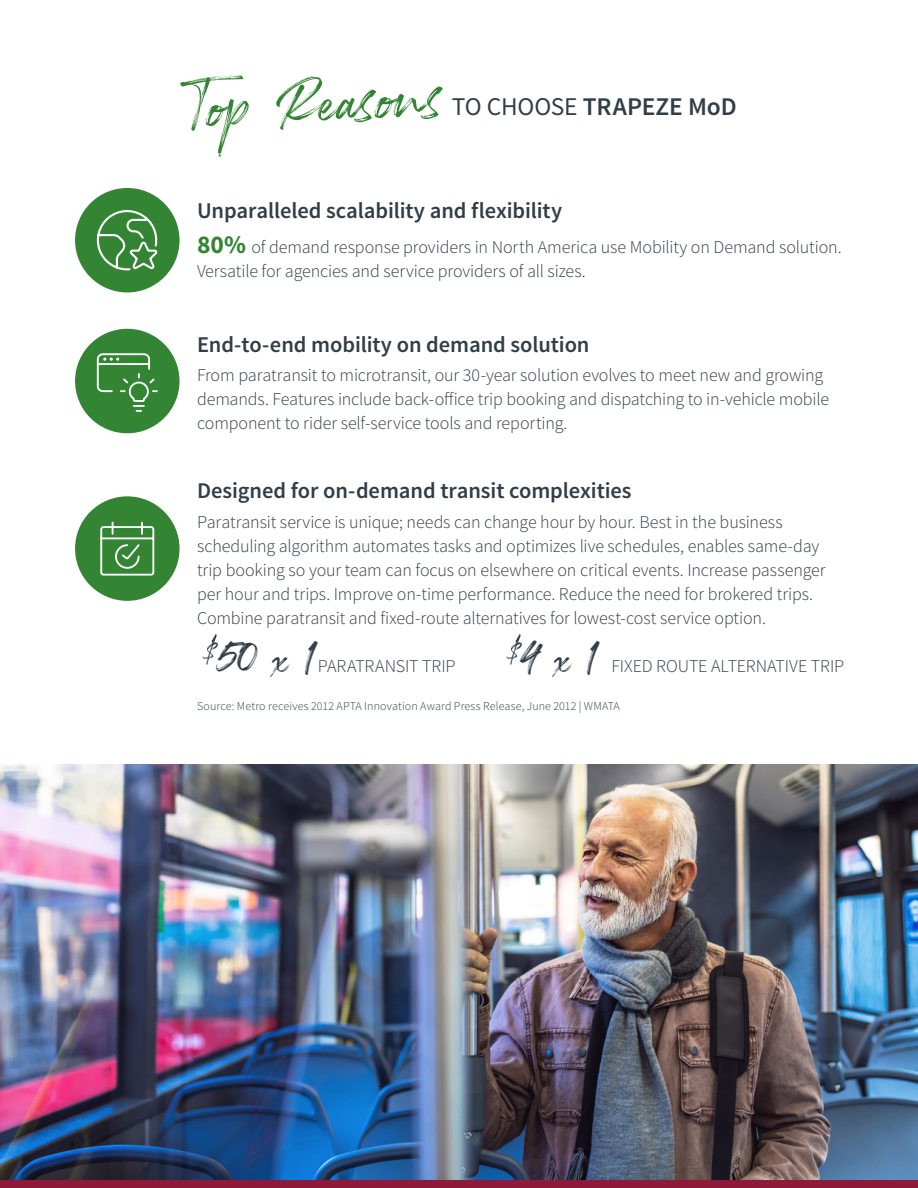
<style>
.page{position:relative;width:918px;height:1188px;background:#fff}
.page>*{position:absolute;margin:0;border:0;box-sizing:border-box;transform-origin:0 0}
.Main_Body_Copy{font:45px "Rockness";color:#313e48}
.Main_Body_Copy-2{font:600 25.5px "Source Sans Pro";letter-spacing:-.005em;color:#313e48}
.Main_Body_Copy-3{font:600 22.5px "Source Sans Pro";letter-spacing:-.005em;color:#313e48}
.Main_Body_Copy-4{font:300 18px/24px "Source Sans Pro";letter-spacing:-.005em;color:#313e48}
.Main_Body_Copy-5{font:300 12px "Source Sans Pro";letter-spacing:.01em;color:#313e48}
.s1{font-weight:400}
.s2{font-weight:700;font-size:25.5px;color:#338533}
</style>
<div class="page">
<img style="left:0;top:765px;width:918px;height:415px">
<div style="left:75px;top:188px;width:105px;height:104px;background:#338533;border-radius:50%"></div>
<div style="left:75px;top:329px;width:105px;height:104px;background:#338533;border-radius:50%"></div>
<div style="left:75px;top:496px;width:105px;height:105px;background:#338533;border-radius:50%"></div>
<div style="left:0;top:1180px;width:918px;height:8px;background:#901839"></div>
<svg style="left:180px;top:76px;width:69px;height:81px"></svg>
<svg style="left:276px;top:77px;width:167px;height:53px"></svg>
<svg style="left:203px;top:634px;width:15px;height:31px"></svg>
<svg style="left:507px;top:634px;width:15px;height:31px"></svg>
<svg style="left:96px;top:353px;width:62px;height:59px"></svg>
<svg style="left:100px;top:521px;width:55px;height:55px"></svg>
<svg style="left:96px;top:210px;width:62px;height:61px"></svg>
<p class="Main_Body_Copy-2" style="left:452px;top:90px;width:286px"><span class="s1">TO CHOOSE</span> TRAPEZE MoD</p>
<p class="Main_Body_Copy-3" style="left:197px;top:196px;width:367px">Unparalleled scalability and flexibility</p>
<p class="Main_Body_Copy-4" style="left:197px;top:235px;width:646px"><span class="s2">80%</span> of demand response providers in North America use Mobility on Demand solution.<br>Versatile for agencies and service providers of all sizes.</p>
<p class="Main_Body_Copy-3" style="left:197px;top:330px;width:394px">End-to-end mobility on demand solution</p>
<p class="Main_Body_Copy-4" style="left:197px;top:363px;width:634px">From paratransit to microtransit, our 30-year solution evolves to meet new and growing demands. Features include back-office trip booking and dispatching to in-vehicle mobile component to rider self-service tools and reporting.</p>
<p class="Main_Body_Copy-3" style="left:197px;top:477px;width:436px">Designed for on-demand transit complexities</p>
<p class="Main_Body_Copy-4" style="left:197px;top:510px;width:630px">Paratransit service is unique; needs can change hour by hour. Best in the business scheduling algorithm automates tasks and optimizes live schedules, enables same-day trip booking so your team can focus on elsewhere on critical events. Increase passenger per hour and trips. Improve on-time performance. Reduce the need for brokered trips.<br>Combine paratransit and fixed-route alternatives for lowest-cost service option.</p>
<p class="Main_Body_Copy" style="left:197px;top:630px;width:119px">$50 x 1</p>
<p class="Main_Body_Copy" style="left:521px;top:630px;width:77px">4 x 1</p>
<p class="Main_Body_Copy-4" style="left:318px;top:654px;width:139px">PARATRANSIT TRIP</p>
<p class="Main_Body_Copy-4" style="left:611px;top:654px;width:234px">FIXED ROUTE ALTERNATIVE TRIP</p>
<p class="Main_Body_Copy-5" style="left:197px;top:699px;width:424px">Source: Metro receives 2012 APTA Innovation Award Press Release, June 2012 | WMATA</p>
</div>
